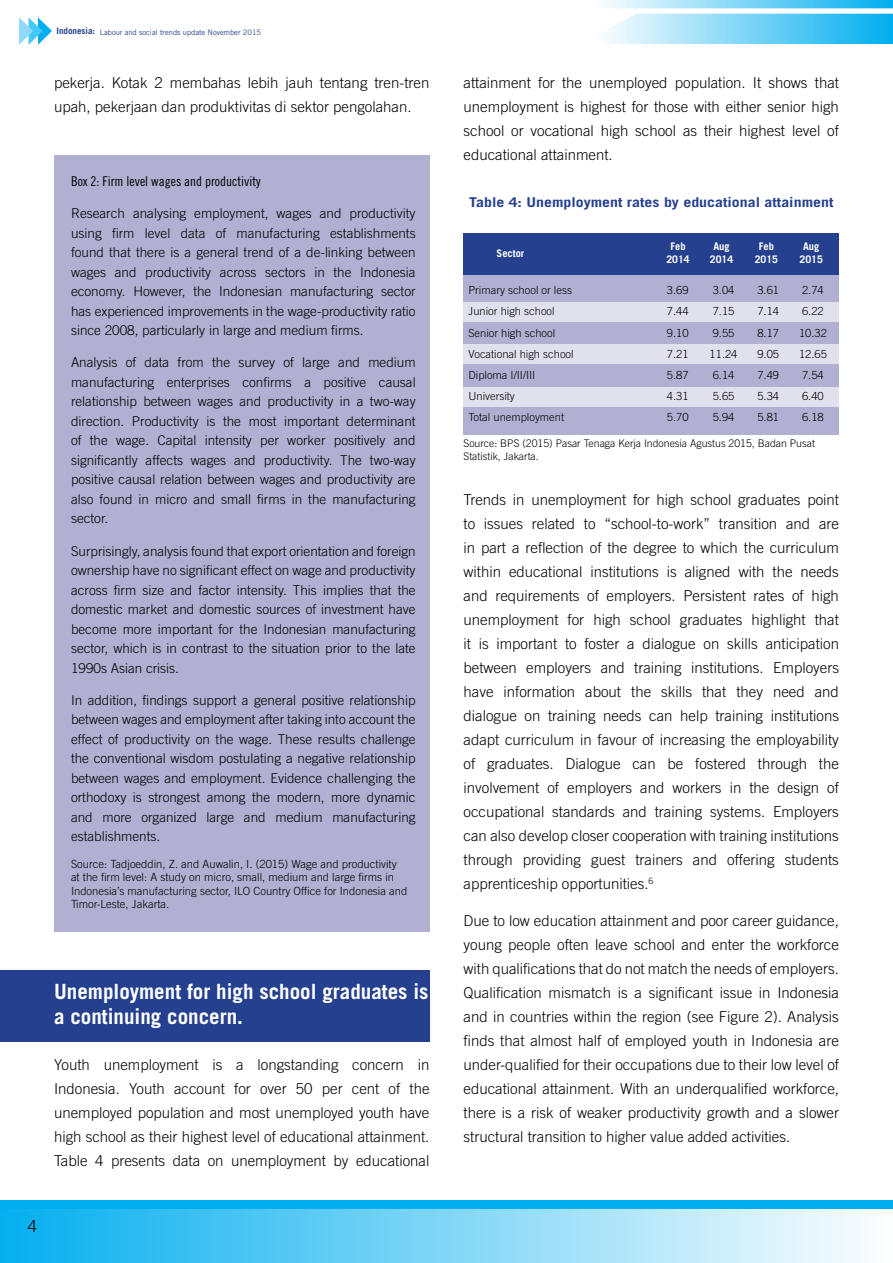
<style>
.page{position:relative;width:893px;height:1263px;background:#fff}
.page>*{position:absolute;margin:0;border:0;box-sizing:border-box;transform-origin:0 0}
.t1{font:700 21px/25.2px "Trade Gothic";color:#fff}
.t2{font:300 16.5px "Trade Gothic";color:#000}
.t3{font:300 15px/24px "Trade Gothic";color:#000;text-align:justify}
.t4{font:300 13.5px/19.5px "Trade Gothic";color:#000;text-align:justify}
.t5{font:700 13.5px "Trade Gothic";color:#25408f;scale:1.18 1}
.t6{font:13.5px "Trade Gothic Cond Eighteen";color:#000}
.t7{font:300 11.25px/13.5px "Trade Gothic";color:#000}
.t8{font:300 11.1px "Trade Gothic";color:#000}
.t9{font:300 10.5px/12.6px "Trade Gothic";color:#000}
.t10{font:700 10.5px/12.6px "Trade Gothic";color:#fff;text-align:center}
.t11{font:7.5px "Trade Gothic";color:#25408f}
.s1{font-weight:700;font-size:9px}
</style>
<div class="page">
<div style="left:0;top:1200px;width:893px;height:8px;background:#00aeef"></div>
<div style="left:0;top:1209px;width:893px;height:54px;background:linear-gradient(to right,#05afef,#fdfefe)"></div>
<div style="left:596px;top:0;width:297px;height:44px;background:linear-gradient(to right,#fdfefe,#01aeef)"></div>
<svg style="left:19px;top:8px;width:874px;height:37px"></svg>
<div style="left:0;top:970px;width:429px;height:71px;background:#25408f"></div>
<div style="left:463px;top:233px;width:376px;height:42px;background:#25408f"></div>
<div style="left:464px;top:275px;width:375px;height:159px;background:#b1b0d2"></div>
<div style="left:463px;top:302px;width:376px;height:20px;background:#e1e0ed"></div>
<div style="left:463px;top:344px;width:376px;height:20px;background:#e1e0ed"></div>
<div style="left:463px;top:387px;width:376px;height:20px;background:#e1e0ed"></div>
<div style="left:54px;top:155px;width:375px;height:777px;background:#b1b0d2"></div>
<p class="t11" style="left:57px;top:27px;width:206px"><span class="s1">Indonesia:</span> Labour and social trends update November 2015</p>
<p class="t3" style="left:54px;top:71px;width:377px">pekerja. Kotak 2 membahas lebih jauh tentang tren-tren upah, pekerjaan dan produktivitas di sektor pengolahan.</p>
<p class="t6" style="left:71px;top:173px;width:191px">Box 2: Firm level wages and productivity</p>
<p class="t4" style="left:71px;top:204px;width:346px">Research analysing employment, wages and productivity using firm level data of manufacturing establishments found that there is a general trend of a de-linking between wages and productivity across sectors in the Indonesia economy. However, the Indonesian manufacturing sector has experienced improvements in the wage-productivity ratio since 2008, particularly in large and medium firms.</p>
<p class="t4" style="left:71px;top:353px;width:346px">Analysis of data from the survey of large and medium manufacturing enterprises confirms a positive causal relationship between wages and productivity in a two-way direction. Productivity is the most important determinant of the wage. Capital intensity per worker positively and significantly affects wages and productivity. The two-way positive causal relation between wages and productivity are also found in micro and small firms in the manufacturing sector.</p>
<p class="t4" style="left:71px;top:541px;width:346px">Surprisingly, analysis found that export orientation and foreign ownership have no significant effect on wage and productivity across firm size and factor intensity. This implies that the domestic market and domestic sources of investment have become more important for the Indonesian manufacturing sector, which is in contrast to the situation prior to the late 1990s Asian crisis.</p>
<p class="t4" style="left:71px;top:690px;width:346px">In addition, findings support a general positive relationship between wages and employment after taking into account the effect of productivity on the wage. These results challenge the conventional wisdom postulating a negative relationship between wages and employment. Evidence challenging the orthodoxy is strongest among the modern, more dynamic and more organized large and medium manufacturing establishments.</p>
<p class="t7" style="left:71px;top:857px;width:338px">Source: Tadjoeddin, Z. and Auwalin, I. (2015) Wage and productivity at the firm level: A study on micro, small, medium and large firms in Indonesia’s manufacturing sector, ILO Country Office for Indonesia and Timor-Leste, Jakarta.</p>
<h1 class="t1" style="left:54px;top:979px;width:376px">Unemployment for high school graduates is a continuing concern.</h1>
<p class="t3" style="left:54px;top:1052px;width:377px">Youth unemployment is a longstanding concern in Indonesia. Youth account for over 50 per cent of the unemployed population and most unemployed youth have high school as their highest level of educational attainment.<br>Table 4 presents data on unemployment by educational</p>
<p class="t2" style="left:28px;top:1216px;width:11px">4</p>
<p class="t3" style="left:463px;top:71px;width:377px">attainment for the unemployed population. It shows that unemployment is highest for those with either senior high school or vocational high school as their highest level of educational attainment.</p>
<p class="t5" style="left:469px;top:194px;width:310px">Table 4: Unemployment rates by educational attainment</p>
<p class="t10" style="left:496px;top:247px;width:29px">Sector</p>
<p class="t10" style="left:666px;top:240px;width:25px">Feb<br>2014</p>
<p class="t10" style="left:755px;top:240px;width:25px">Feb<br>2015</p>
<p class="t10" style="left:710px;top:240px;width:25px">Aug<br>2014</p>
<p class="t10" style="left:799px;top:240px;width:25px">Aug<br>2015</p>
<p class="t8" style="left:468px;top:284px;width:105px">Primary school or less</p>
<p class="t8" style="left:667px;top:284px;width:23px">3.69</p>
<p class="t8" style="left:713px;top:284px;width:23px">3.04</p>
<p class="t8" style="left:757px;top:284px;width:23px">3.61</p>
<p class="t8" style="left:802px;top:284px;width:23px">2.74</p>
<p class="t8" style="left:468px;top:305px;width:88px">Junior high school</p>
<p class="t8" style="left:667px;top:305px;width:23px">7.44</p>
<p class="t8" style="left:713px;top:305px;width:23px">7.15</p>
<p class="t8" style="left:757px;top:305px;width:23px">7.14</p>
<p class="t8" style="left:802px;top:305px;width:23px">6.22</p>
<p class="t8" style="left:468px;top:326px;width:88px">Senior high school</p>
<p class="t8" style="left:667px;top:326px;width:23px">9.10</p>
<p class="t8" style="left:713px;top:326px;width:23px">9.55</p>
<p class="t8" style="left:757px;top:326px;width:23px">8.17</p>
<p class="t8" style="left:799px;top:326px;width:29px">10.32</p>
<p class="t8" style="left:468px;top:347px;width:107px">Vocational high school</p>
<p class="t8" style="left:667px;top:347px;width:23px">7.21</p>
<p class="t8" style="left:710px;top:347px;width:29px">11.24</p>
<p class="t8" style="left:757px;top:347px;width:23px">9.05</p>
<p class="t8" style="left:799px;top:347px;width:29px">12.65</p>
<p class="t8" style="left:468px;top:368px;width:68px">Diploma I/II/III</p>
<p class="t8" style="left:667px;top:368px;width:23px">5.87</p>
<p class="t8" style="left:713px;top:368px;width:23px">6.14</p>
<p class="t8" style="left:757px;top:368px;width:23px">7.49</p>
<p class="t8" style="left:802px;top:368px;width:23px">7.54</p>
<p class="t8" style="left:468px;top:390px;width:48px">University</p>
<p class="t8" style="left:667px;top:390px;width:23px">4.31</p>
<p class="t8" style="left:713px;top:390px;width:23px">5.65</p>
<p class="t8" style="left:757px;top:390px;width:23px">5.34</p>
<p class="t8" style="left:802px;top:390px;width:23px">6.40</p>
<p class="t8" style="left:468px;top:411px;width:97px">Total unemployment</p>
<p class="t8" style="left:667px;top:411px;width:23px">5.70</p>
<p class="t8" style="left:713px;top:411px;width:23px">5.94</p>
<p class="t8" style="left:757px;top:411px;width:23px">5.81</p>
<p class="t8" style="left:802px;top:411px;width:23px">6.18</p>
<p class="t9" style="left:463px;top:437px;width:353px">Source: BPS (2015) Pasar Tenaga Kerja Indonesia Agustus 2015, Badan Pusat<br>Statistik, Jakarta.</p>
<p class="t3" style="left:463px;top:488px;width:377px">Trends in unemployment for high school graduates point to issues related to “school-to-work” transition and are in part a reflection of the degree to which the curriculum within educational institutions is aligned with the needs and requirements of employers. Persistent rates of high unemployment for high school graduates highlight that it is important to foster a dialogue on skills anticipation between employers and training institutions. Employers have information about the skills that they need and dialogue on training needs can help training institutions adapt curriculum in favour of increasing the employability of graduates. Dialogue can be fostered through the involvement of employers and workers in the design of occupational standards and training systems. Employers can also develop closer cooperation with training institutions through providing guest trainers and offering students apprenticeship opportunities.<sup>6</sup></p>
<p class="t3" style="left:463px;top:908px;width:377px">Due to low education attainment and poor career guidance, young people often leave school and enter the workforce with qualifications that do not match the needs of employers.<br>Qualification mismatch is a significant issue in Indonesia and in countries within the region (see Figure 2). Analysis finds that almost half of employed youth in Indonesia are under-qualified for their occupations due to their low level of educational attainment. With an underqualified workforce, there is a risk of weaker productivity growth and a slower structural transition to higher value added activities.</p>
</div>
